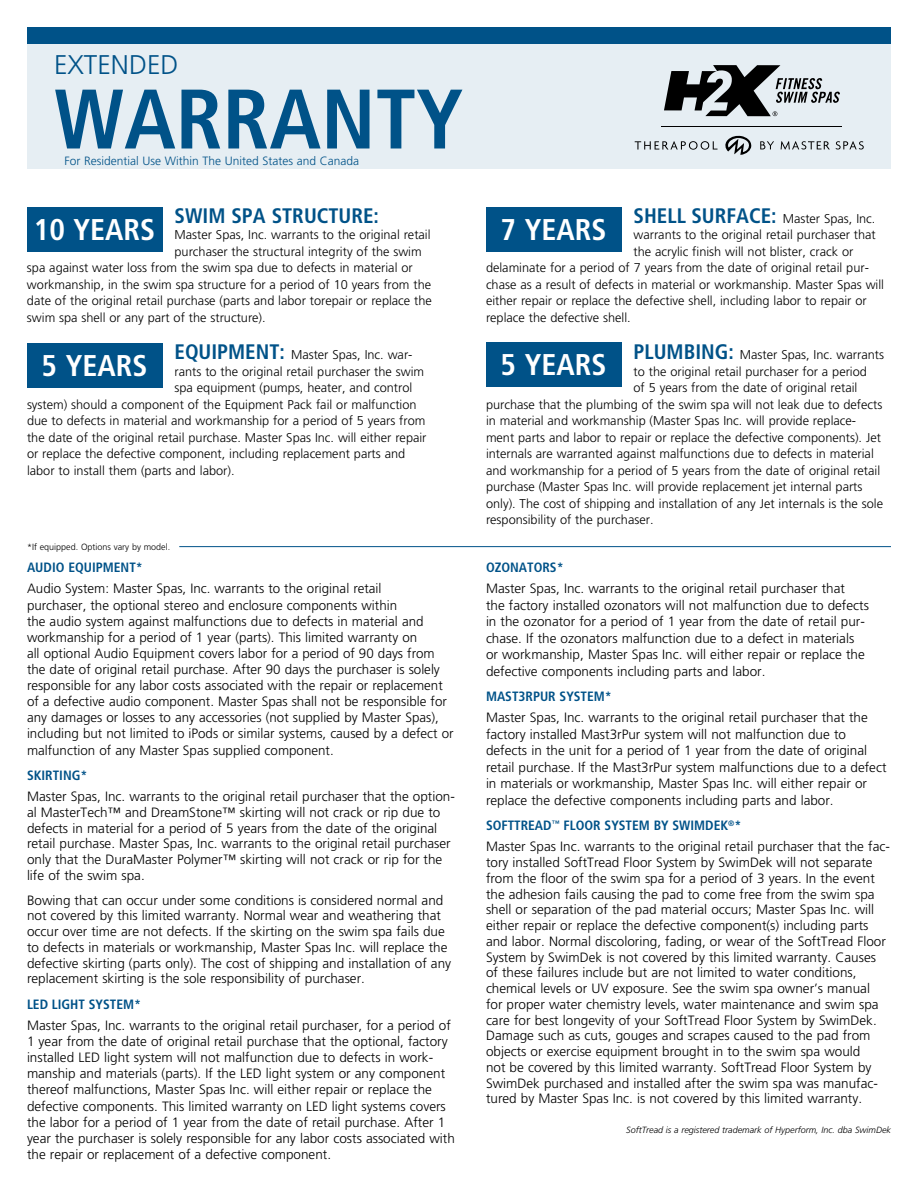
<style>
.page{position:relative;width:918px;height:1188px;background:#fff}
.page>*{position:absolute;margin:0;border:0;box-sizing:border-box;transform-origin:0 0}
.t1{font:700 condensed 84.3px "Frutiger";color:#005288}
.t2{font:700 condensed 30px "Frutiger";color:#fff}
.t3{font:300 27px "Frutiger";color:#005288}
.t4{font:700 condensed 21px "Frutiger";color:#005288}
.t5{font:300 13.5px/15.8px "Frutiger";color:#000}
.t6{font:700 condensed 13.5px "Frutiger";color:#005288}
.t7{font:300 12.75px "Frutiger";color:#000}
.t8{font:300 12px "Frutiger";color:#005288}
.t9{font:italic 300 9px "Frutiger";color:#000}
.t10{font:300 9px "Frutiger";color:#000}
.s1{font-weight:700;font-stretch:condensed;font-size:21px;color:#005288}
.s2{font-weight:700;font-stretch:condensed;color:#005288}
</style>
<div class="page">
<div style="left:27px;top:27px;width:864px;height:142px;background:#e6eef3"></div>
<div style="left:27px;top:27px;width:864px;height:16px;background:#005288"></div>
<hr style="left:179px;top:546px;width:712px;height:1px;background:#005288">
<div style="left:27px;top:207px;width:136px;height:44px;background:#005288"></div>
<div style="left:27px;top:343px;width:136px;height:45px;background:#005288"></div>
<div style="left:486px;top:207px;width:136px;height:44px;background:#005288"></div>
<div style="left:486px;top:342px;width:136px;height:44px;background:#005288"></div>
<svg style="left:760px;top:141px;width:14px;height:8px"></svg>
<svg style="left:781px;top:141px;width:49px;height:9px"></svg>
<svg style="left:836px;top:141px;width:28px;height:9px"></svg>
<svg style="left:725px;top:135px;width:27px;height:20px"></svg>
<svg style="left:635px;top:141px;width:83px;height:9px"></svg>
<hr style="left:661px;top:126px;width:180px;height:1px;background:#000">
<svg style="left:664px;top:65px;width:176px;height:51px"></svg>
<h3 class="t3" style="left:54px;top:50px;width:126px">EXTENDED</h3>
<h1 class="t1" style="left:54px;top:69px;width:411px">WARRANTY</h1>
<p class="t8" style="left:64px;top:154px;width:296px">For Residential Use Within The United States and Canada</p>
<h3 class="t4" style="left:175px;top:203px;width:206px">SWIM SPA STRUCTURE:</h3>
<p class="t7" style="left:175px;top:227px;width:258px">Master Spas, Inc. warrants to the original retail</p>
<p class="t7" style="left:175px;top:244px;width:249px">purchaser the structural integrity of the swim</p>
<p class="t7" style="left:27px;top:260px;width:387px">spa against water loss from the swim spa due to defects in material or</p>
<p class="t7" style="left:27px;top:277px;width:406px">workmanship, in the swim spa structure for a period of 10 years from the</p>
<p class="t7" style="left:27px;top:293px;width:406px">date of the original retail purchase (parts and labor torepair or replace the</p>
<p class="t7" style="left:27px;top:310px;width:240px">swim spa shell or any part of the structure).</p>
<p class="t7" style="left:175px;top:347px;width:239px"><span class="s1">EQUIPMENT:</span> Master Spas, Inc. war-</p>
<p class="t7" style="left:175px;top:364px;width:251px">rants to the original retail purchaser the swim</p>
<p class="t7" style="left:175px;top:380px;width:239px">spa equipment (pumps, heater, and control</p>
<p class="t7" style="left:27px;top:397px;width:391px">system) should a component of the Equipment Pack fail or malfunction</p>
<p class="t7" style="left:27px;top:413px;width:400px">due to defects in material and workmanship for a period of 5 years from</p>
<p class="t7" style="left:27px;top:430px;width:401px">the date of the original retail purchase. Master Spas Inc. will either repair</p>
<p class="t7" style="left:27px;top:446px;width:380px">or replace the defective component, including replacement parts and</p>
<p class="t7" style="left:27px;top:463px;width:209px">labor to install them (parts and labor).</p>
<h2 class="t2" style="left:34px;top:212px;width:123px">10 YEARS</h2>
<h2 class="t2" style="left:42px;top:348px;width:107px">5 YEARS</h2>
<p class="t10" style="left:27px;top:541px;width:145px">*If equipped. Options vary by model.</p>
<p class="t6" style="left:27px;top:560px;width:117px">AUDIO EQUIPMENT*</p>
<p class="t5" style="left:27px;top:581px;width:428px">Audio System: Master Spas, Inc. warrants to the original retail<br>purchaser, the optional stereo and enclosure components within<br>the audio system against malfunctions due to defects in material and workmanship for a period of 1 year (parts). This limited warranty on<br>all optional Audio Equipment covers labor for a period of 90 days from the date of original retail purchase. After 90 days the purchaser is solely responsible for any labor costs associated with the repair or replacement of a defective audio component. Master Spas shall not be responsible for any damages or losses to any accessories (not supplied by Master Spas), including but not limited to iPods or similar systems, caused by a defect or malfunction of any Master Spas supplied component.</p>
<p class="t6" style="left:27px;top:767px;width:62px">SKIRTING*</p>
<p class="t5" style="left:27px;top:789px;width:429px">Master Spas, Inc. warrants to the original retail purchaser that the option&shy;al MasterTech™ and DreamStone™ skirting will not crack or rip due to defects in material for a period of 5 years from the date of the original retail purchase. Master Spas, Inc. warrants to the original retail purchaser only that the DuraMaster Polymer™ skirting will not crack or rip for the life of the swim spa.</p>
<p class="t5" style="left:27px;top:892px;width:426px">Bowing that can occur under some conditions is considered normal and not covered by this limited warranty. Normal wear and weathering that occur over time are not defects. If the skirting on the swim spa fails due to defects in materials or workmanship, Master Spas Inc. will replace the defective skirting (parts only). The cost of shipping and installation of any replacement skirting is the sole responsibility of purchaser.</p>
<p class="t6" style="left:27px;top:996px;width:116px">LED LIGHT SYSTEM*</p>
<p class="t5" style="left:27px;top:1017px;width:429px">Master Spas, Inc. warrants to the original retail purchaser, for a period of 1 year from the date of original retail purchase that the optional, factory installed LED light system will not malfunction due to defects in work&shy;manship and materials (parts). If the LED light system or any component thereof malfunctions, Master Spas Inc. will either repair or replace the defective components. This limited warranty on LED light systems covers the labor for a period of 1 year from the date of retail purchase. After 1 year the purchaser is solely responsible for any labor costs associated with the repair or replacement of a defective component.</p>
<p class="t7" style="left:634px;top:211px;width:243px"><span class="s1">SHELL SURFACE:</span> Master Spas, Inc.</p>
<p class="t7" style="left:634px;top:227px;width:244px">warrants to the original retail purchaser that</p>
<p class="t7" style="left:634px;top:244px;width:221px">the acrylic finish will not blister, crack or</p>
<p class="t7" style="left:486px;top:260px;width:384px">delaminate for a period of 7 years from the date of original retail pur-</p>
<p class="t7" style="left:486px;top:277px;width:400px">chase as a result of defects in material or workmanship. Master Spas will</p>
<p class="t7" style="left:486px;top:293px;width:382px">either repair or replace the defective shell, including labor to repair or</p>
<p class="t7" style="left:486px;top:310px;width:146px">replace the defective shell.</p>
<p class="t7" style="left:634px;top:347px;width:252px"><span class="s1">PLUMBING:</span> Master Spas, Inc. warrants</p>
<p class="t7" style="left:634px;top:364px;width:235px">to the original retail purchaser for a period</p>
<p class="t7" style="left:634px;top:380px;width:225px">of 5 years from the date of original retail</p>
<p class="t7" style="left:486px;top:397px;width:398px">purchase that the plumbing of the swim spa will not leak due to defects</p>
<p class="t7" style="left:486px;top:413px;width:372px">in material and workmanship (Master Spas Inc. will provide replace-</p>
<p class="t7" style="left:486px;top:430px;width:396px">ment parts and labor to repair or replace the defective components). Jet</p>
<p class="t7" style="left:486px;top:446px;width:389px">internals are warranted against malfunctions due to defects in material</p>
<p class="t7" style="left:486px;top:463px;width:396px">and workmanship for a period of 5 years from the date of original retail</p>
<p class="t7" style="left:486px;top:479px;width:378px">purchase (Master Spas Inc. will provide replacement jet internal parts</p>
<p class="t7" style="left:486px;top:496px;width:399px">only). The cost of shipping and installation of any Jet internals is the sole</p>
<p class="t7" style="left:486px;top:512px;width:169px">responsibility of the purchaser.</p>
<h2 class="t2" style="left:501px;top:212px;width:107px">7 YEARS</h2>
<h2 class="t2" style="left:501px;top:347px;width:107px">5 YEARS</h2>
<p class="t6" style="left:486px;top:560px;width:79px">OZONATORS*</p>
<p class="t5" style="left:486px;top:581px;width:384px;line-height:16.5px">Master Spas, Inc. warrants to the original retail purchaser that<br>the factory installed ozonators will not malfunction due to defects in the ozonator for a period of 1 year from the date of retail pur&shy;chase. If the ozonators malfunction due to a defect in materials or workmanship, Master Spas Inc. will either repair or replace the defective components including parts and labor.</p>
<p class="t6" style="left:486px;top:689px;width:127px">MAST3RPUR SYSTEM*</p>
<p class="t5" style="left:486px;top:710px;width:402px;line-height:16.5px">Master Spas, Inc. warrants to the original retail purchaser that the factory installed Mast3rPur system will not malfunction due to defects in the unit for a period of 1 year from the date of original retail purchase. If the Mast3rPur system malfunctions due to a defect in materials or workmanship, Master Spas Inc. will either repair or replace the defective components including parts and labor.</p>
<p class="t5" style="left:486px;top:815px;width:405px;line-height:21px"><span class="s2">SOFTTREAD</span><sup>™</sup> <span class="s2">FLOOR SYSTEM BY SWIMDEK</span><sup>®</sup><span class="s2">*<br></span>Master Spas Inc. warrants to the original retail purchaser that the fac-</p>
<p class="t5" style="left:486px;top:855px;width:401px">tory installed SoftTread Floor System by SwimDek will not separate from the floor of the swim spa for a period of 3 years. In the event the adhesion fails causing the pad to come free from the swim spa shell or separation of the pad material occurs; Master Spas Inc. will either repair or replace the defective component(s) including parts and labor. Normal discoloring, fading, or wear of the SoftTread Floor System by SwimDek is not covered by this limited warranty. Causes of these failures include but are not limited to water conditions, chemical levels or UV exposure. See the swim spa owner’s manual for proper water chemistry levels, water maintenance and swim spa care for best longevity of your SoftTread Floor System by SwimDek.<br>Damage such as cuts, gouges and scrapes caused to the pad from objects or exercise equipment brought in to the swim spa would<br>not be covered by this limited warranty. SoftTread Floor System by SwimDek purchased and installed after the swim spa was manufac&shy;tured by Master Spas Inc. is not covered by this limited warranty.</p>
<p class="t9" style="left:626px;top:1125px;width:266px">SoftTread is a registered trademark of Hyperform, Inc. dba SwimDek</p>
</div>
